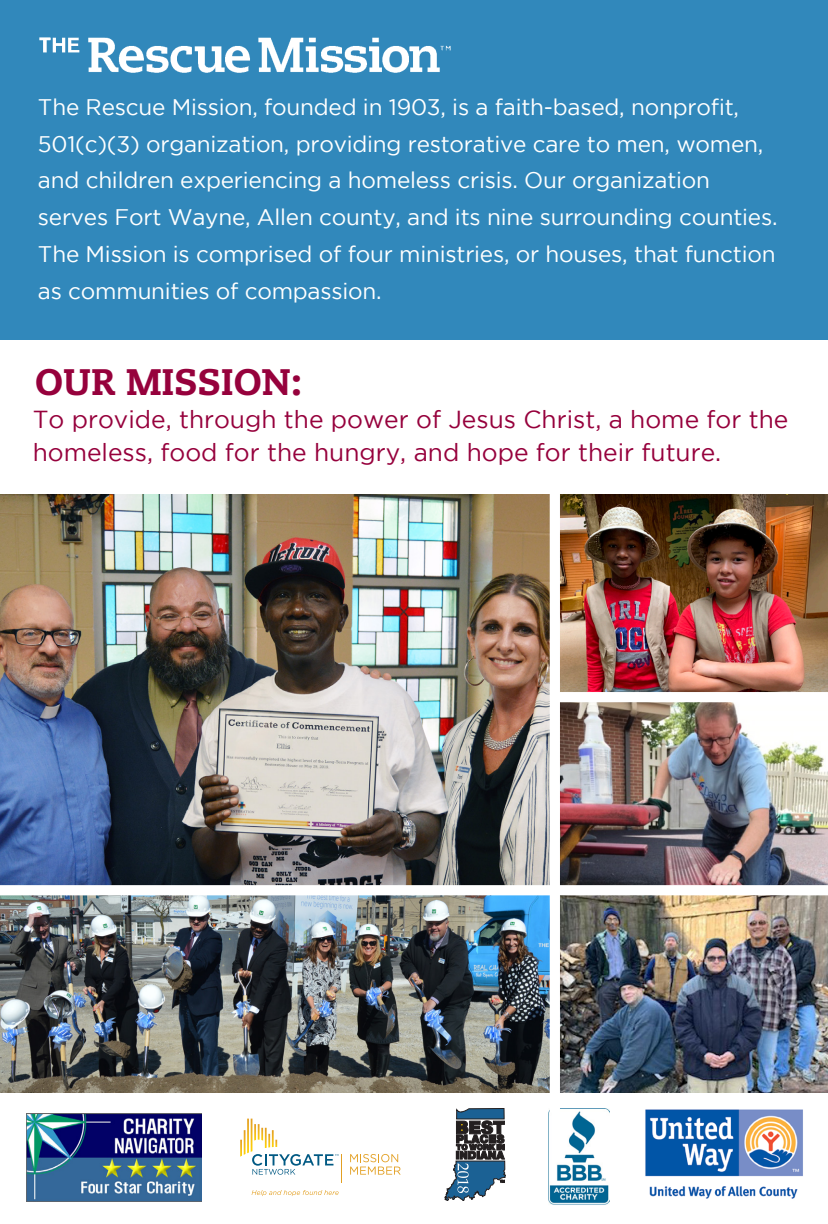
<style>
.page{position:relative;width:828px;height:1224px;background:#fff}
.page>*{position:absolute;margin:0;border:0;box-sizing:border-box;transform-origin:0 0}
.t1{font:800 36.8px "Caecilia LT Std";color:#96013c}
.t2{font:24.6px/32.8px "Gotham";color:#96013c}
.t3{font:22.6px/36.8px "Gotham";letter-spacing:-.01em;color:#fff}
</style>
<div class="page">
<div style="left:0;top:0;width:828px;height:339px;background:#3188bb"></div>
<img style="left:39px;top:37px;width:412px;height:36px">
<img style="left:27px;top:1114px;width:175px;height:87px">
<svg style="left:350px;top:1154px;width:51px;height:21px"></svg>
<svg style="left:252px;top:1190px;width:87px;height:6px"></svg>
<svg style="left:240px;top:1119px;width:102px;height:64px"></svg>
<img style="left:645px;top:1109px;width:158px;height:90px">
<img style="left:549px;top:1108px;width:60px;height:97px">
<svg style="left:445px;top:1108px;width:61px;height:93px"></svg>
<img style="left:0;top:495px;width:550px;height:390px">
<img style="left:560px;top:495px;width:268px;height:197px">
<img style="left:560px;top:702px;width:268px;height:183px">
<img style="left:560px;top:895px;width:268px;height:198px">
<img style="left:0;top:895px;width:550px;height:198px">
<div style="left:550px;top:482px;width:10px;height:631px;background:#fff"></div>
<p class="t3" style="left:38px;top:88px;width:741px">The Rescue Mission, founded in 1903, is a faith-based, nonprofit, 501(c)(3) organization, providing restorative care to men, women, and children experiencing a homeless crisis. Our organization serves Fort Wayne, Allen county, and its nine surrounding counties.<br>The Mission is comprised of four ministries, or houses, that function as communities of compassion.</p>
<p class="t1" style="left:35px;top:359px;width:268px">OUR MISSION:</p>
<p class="t2" style="left:33px;top:403px;width:757px">To provide, through the power of Jesus Christ, a home for the homeless, food for the hungry, and hope for their future.</p>
</div>
